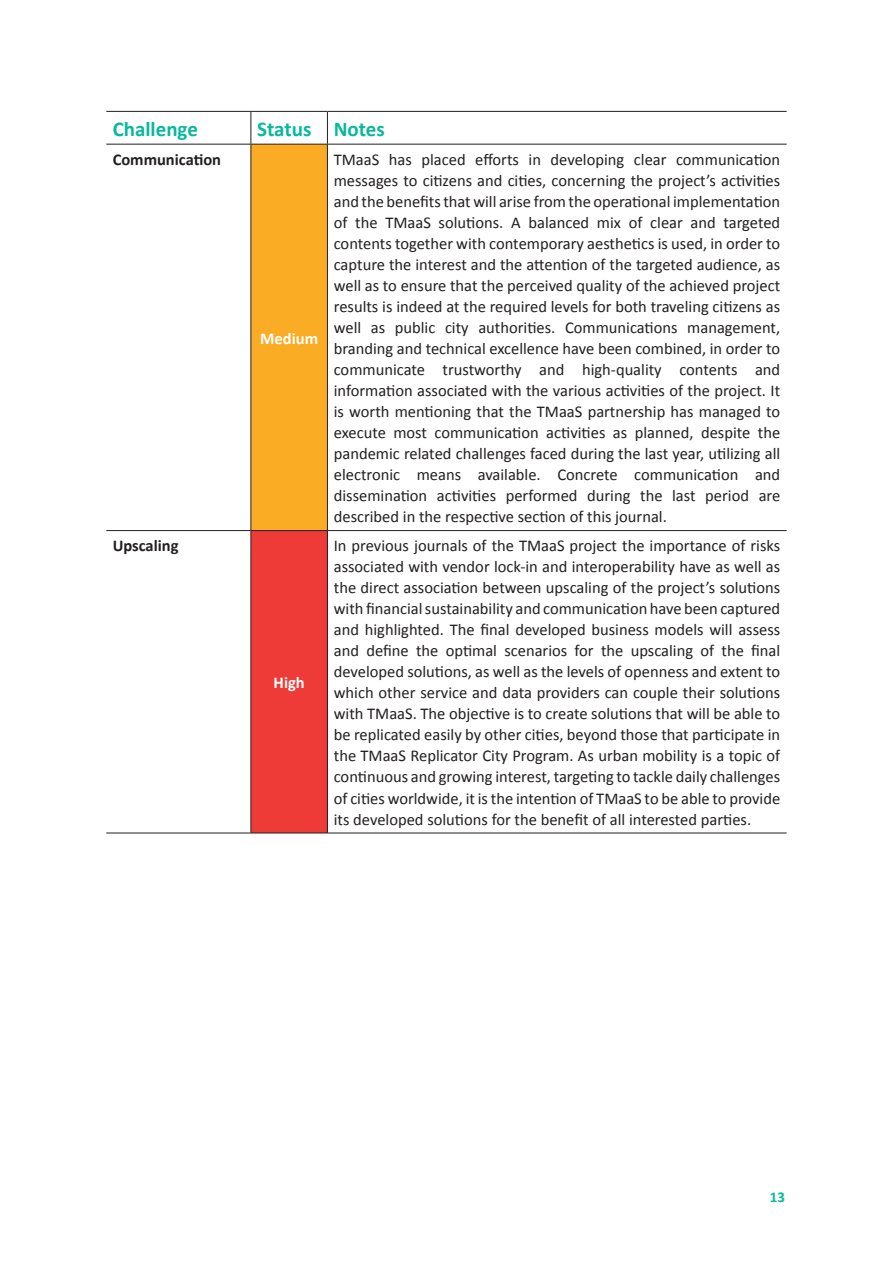
<style>
.page{position:relative;width:893px;height:1263px;background:#fff}
.page>*{position:absolute;margin:0;border:0;box-sizing:border-box;transform-origin:0 0}
.TableColumnHead{font:700 21px "Calibri";color:#09b89d}
.TableText{font:16.5px/21px "Calibri";color:#231f20;text-align:justify}
.TableText-2{font:700 16.5px "Calibri";color:#231f20}
.TableText-3{font:700 16.5px "Calibri";color:#fff}
.t1{font:700 15px "Calibri";color:#09b89d}
</style>
<div class="page">
<div style="left:251px;top:144px;width:76px;height:387px;background:#faac25"></div>
<div style="left:251px;top:531px;width:76px;height:302px;background:#ee3b38"></div>
<hr style="left:106px;top:111px;width:145px;height:1px;background:#231f20">
<hr style="left:250px;top:112px;width:1px;height:32px;background:#231f20">
<hr style="left:327px;top:111px;width:460px;height:1px;background:#231f20">
<hr style="left:327px;top:112px;width:1px;height:32px;background:#231f20">
<hr style="left:106px;top:144px;width:145px;height:1px;background:#231f20">
<hr style="left:327px;top:144px;width:460px;height:1px;background:#231f20">
<hr style="left:106px;top:530px;width:145px;height:1px;background:#231f20">
<hr style="left:327px;top:530px;width:460px;height:1px;background:#231f20">
<hr style="left:106px;top:833px;width:145px;height:1px;background:#231f20">
<hr style="left:327px;top:833px;width:460px;height:1px;background:#231f20">
<hr style="left:251px;top:111px;width:76px;height:1px;background:#231f20">
<hr style="left:251px;top:144px;width:76px;height:1px;background:#231f20">
<hr style="left:251px;top:530px;width:76px;height:1px;background:#231f20">
<hr style="left:251px;top:833px;width:76px;height:1px;background:#231f20">
<hr style="left:250px;top:145px;width:1px;height:385px;background:#231f20">
<hr style="left:327px;top:145px;width:1px;height:385px;background:#231f20">
<hr style="left:250px;top:531px;width:1px;height:302px;background:#231f20">
<hr style="left:327px;top:531px;width:1px;height:302px;background:#231f20">
<p class="TableColumnHead" style="left:113px;top:114px;width:87px">Challenge</p>
<p class="TableColumnHead" style="left:257px;top:114px;width:56px">Status</p>
<p class="TableColumnHead" style="left:334px;top:114px;width:53px">Notes</p>
<p class="TableText-2" style="left:113px;top:148px;width:110px">Communication</p>
<p class="TableText" style="left:334px;top:149px;width:448px">TMaaS has placed efforts in developing clear communication messages to citizens and cities, concerning the project’s activities and the benefitsthat will arise fromthe operational implementation of the TMaaS solutions. A balanced mix of clear and targeted contents together with contemporary aesthetics is used, in order to capture the interest and the attention of the targeted audience, as well as to ensure that the perceived quality of the achieved project results is indeed at the required levels for both traveling citizens as well as public city authorities. Communications management, branding and technical excellence have been combined, in order to communicate trustworthy and high-quality contents and information associated with the various activities of the project. It is worth mentioning that the TMaaS partnership has managed to execute most communication activities as planned, despite the pandemic related challenges faced during the last year, utilizing all electronic means available. Concrete communication and dissemination activities performed during the last period are described in the respective section of this journal.</p>
<p class="TableText-3" style="left:260px;top:326px;width:59px">Medium</p>
<p class="TableText-2" style="left:113px;top:534px;width:67px">Upscaling</p>
<p class="TableText-3" style="left:274px;top:671px;width:33px">High</p>
<p class="TableText" style="left:334px;top:535px;width:448px">In previous journals of the TMaaS project the importance of risks associated with vendor lock-in and interoperability have as well as the direct association between upscaling of the project’s solutions with financialsustainability and communication have been captured and highlighted. The final developed business models will assess and define the optimal scenarios for the upscaling of the final developed solutions, as well as the levels of openness and extent to which other service and data providers can couple their solutions with TMaaS. The objective is to create solutions that will be able to be replicated easily by other cities, beyond those that participate in the TMaaS Replicator City Program. As urban mobility is a topic of continuous and growing interest, targeting to tackle daily challenges of cities worldwide, it is the intention of TMaaS to be able to provide its developed solutions for the benefit of all interested parties.</p>
<p class="t1" style="left:770px;top:1186px;width:17px">13</p>
</div>
